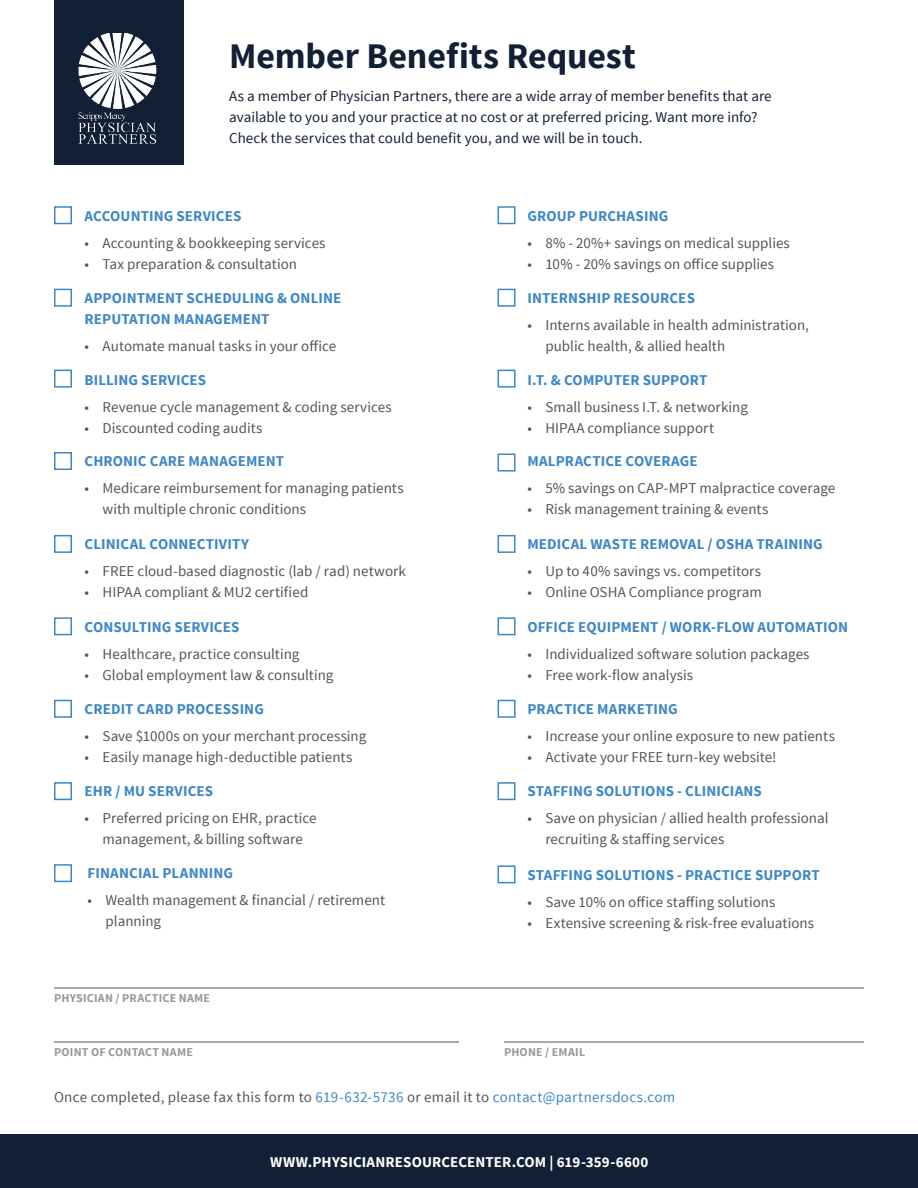
<style>
.page{position:relative;width:918px;height:1188px;background:#fff}
.page>*{position:absolute;margin:0;border:0;box-sizing:border-box;transform-origin:0 0}
.t1{font:700 36px "Source Sans Pro";letter-spacing:-.005em;color:#122035}
.t2{font:15px/21px "Source Sans Pro";color:#545556}
.t3{font:700 15px/21px "Source Sans Pro";letter-spacing:.005em;color:#3e87c7}
.t4{font:15px/21px "Source Sans Pro";letter-spacing:.005em;color:#122035}
.t5{font:15px "Source Sans Pro";letter-spacing:.02em;color:#545556}
.t6{font:700 15px "Source Sans Pro";letter-spacing:.005em;color:#fff}
.t7{font:700 12px "Source Sans Pro";letter-spacing:.015em;color:#545556}
.s1{color:#3e87c7}
</style>
<div class="page">
<div style="left:0;top:1134px;width:918px;height:54px;background:#122035"></div>
<div style="left:54px;top:0;width:130px;height:164px;background:#122035"></div>
<img style="left:78px;top:33px;width:79px;height:111px">
<hr style="left:54px;top:988px;width:810px;height:1px;background:#545556">
<hr style="left:54px;top:1042px;width:405px;height:1px;background:#545556">
<hr style="left:504px;top:1042px;width:360px;height:1px;background:#545556">
<div style="left:498px;top:206px;width:18px;height:18px;border:2px solid #3e87c7"></div>
<div style="left:54px;top:206px;width:18px;height:18px;border:2px solid #3e87c7"></div>
<div style="left:498px;top:535px;width:18px;height:18px;border:2px solid #3e87c7"></div>
<div style="left:54px;top:535px;width:18px;height:18px;border:2px solid #3e87c7"></div>
<div style="left:498px;top:370px;width:18px;height:18px;border:2px solid #3e87c7"></div>
<div style="left:54px;top:370px;width:18px;height:18px;border:2px solid #3e87c7"></div>
<div style="left:498px;top:700px;width:18px;height:18px;border:2px solid #3e87c7"></div>
<div style="left:54px;top:700px;width:18px;height:18px;border:2px solid #3e87c7"></div>
<div style="left:498px;top:289px;width:18px;height:18px;border:2px solid #3e87c7"></div>
<div style="left:54px;top:289px;width:18px;height:18px;border:2px solid #3e87c7"></div>
<div style="left:498px;top:617px;width:18px;height:18px;border:2px solid #3e87c7"></div>
<div style="left:54px;top:617px;width:18px;height:18px;border:2px solid #3e87c7"></div>
<div style="left:498px;top:454px;width:18px;height:18px;border:2px solid #3e87c7"></div>
<div style="left:54px;top:452px;width:18px;height:18px;border:2px solid #3e87c7"></div>
<div style="left:498px;top:782px;width:18px;height:18px;border:2px solid #3e87c7"></div>
<div style="left:54px;top:782px;width:18px;height:18px;border:2px solid #3e87c7"></div>
<div style="left:54px;top:864px;width:18px;height:18px;border:2px solid #3e87c7"></div>
<div style="left:498px;top:865px;width:18px;height:18px;border:2px solid #3e87c7"></div>
<p class="t1" style="left:229px;top:33px;width:408px">Member Benefits Request</p>
<p class="t4" style="left:229px;top:86px;width:544px">As a member of Physician Partners, there are a wide array of member benefits that are available to you and your practice at no cost or at preferred pricing. Want more info?<br>Check the services that could benefit you, and we will be in touch.</p>
<p class="t3" style="left:85px;top:206px;width:158px">ACCOUNTING SERVICES</p>
<p class="t2" style="left:85px;top:233px;width:242px">• Accounting &amp; bookkeeping services</p>
<p class="t2" style="left:85px;top:254px;width:214px">• Tax preparation &amp; consultation</p>
<p class="t3" style="left:85px;top:288px;width:258px">APPOINTMENT SCHEDULING &amp; ONLINE<br>REPUTATION MANAGEMENT</p>
<p class="t2" style="left:85px;top:336px;width:253px">• Automate manual tasks in your office</p>
<p class="t3" style="left:85px;top:370px;width:123px">BILLING SERVICES</p>
<p class="t2" style="left:85px;top:396px;width:309px">• Revenue cycle management &amp; coding services</p>
<p class="t2" style="left:85px;top:417px;width:180px">• Discounted coding audits</p>
<p class="t3" style="left:85px;top:451px;width:201px">CHRONIC CARE MANAGEMENT</p>
<p class="t2" style="left:103px;top:478px;width:303px;text-indent:-18px">• Medicare reimbursement for managing patients with multiple chronic conditions</p>
<p class="t3" style="left:85px;top:534px;width:166px">CLINICAL CONNECTIVITY</p>
<p class="t2" style="left:85px;top:561px;width:323px">• FREE cloud-based diagnostic (lab / rad) network</p>
<p class="t2" style="left:85px;top:582px;width:225px">• HIPAA compliant &amp; MU2 certified</p>
<p class="t3" style="left:85px;top:617px;width:156px">CONSULTING SERVICES</p>
<p class="t2" style="left:85px;top:644px;width:216px">• Healthcare, practice consulting</p>
<p class="t2" style="left:85px;top:665px;width:250px">• Global employment law &amp; consulting</p>
<p class="t3" style="left:85px;top:699px;width:181px">CREDIT CARD PROCESSING</p>
<p class="t2" style="left:85px;top:725px;width:283px">• Save $1000s on your merchant processing</p>
<p class="t2" style="left:85px;top:746px;width:269px">• Easily manage high-deductible patients</p>
<p class="t3" style="left:85px;top:782px;width:130px">EHR / MU SERVICES</p>
<p class="t2" style="left:85px;top:808px;width:234px;text-align:center">• Preferred pricing on EHR, practice management, &amp; billing software</p>
<p class="t3" style="left:88px;top:863px;width:147px">FINANCIAL PLANNING</p>
<p class="t2" style="left:106px;top:890px;width:281px;text-indent:-18px">• Wealth management &amp; financial / retirement planning</p>
<p class="t7" style="left:54px;top:990px;width:158px">PHYSICIAN / PRACTICE NAME</p>
<p class="t3" style="left:527px;top:206px;width:142px">GROUP PURCHASING</p>
<p class="t2" style="left:527px;top:233px;width:264px">• 8% - 20%+ savings on medical supplies</p>
<p class="t2" style="left:527px;top:254px;width:248px">• 10% - 20% savings on office supplies</p>
<p class="t3" style="left:527px;top:288px;width:169px">INTERNSHIP RESOURCES</p>
<p class="t2" style="left:545px;top:315px;width:265px;text-indent:-18px">• Interns available in health administration, public health, &amp; allied health</p>
<p class="t3" style="left:527px;top:370px;width:182px">I.T. &amp; COMPUTER SUPPORT</p>
<p class="t2" style="left:527px;top:396px;width:222px">• Small business I.T. &amp; networking</p>
<p class="t2" style="left:527px;top:417px;width:188px">• HIPAA compliance support</p>
<p class="t3" style="left:527px;top:451px;width:172px">MALPRACTICE COVERAGE</p>
<p class="t2" style="left:527px;top:478px;width:309px">• 5% savings on CAP-MPT malpractice coverage</p>
<p class="t2" style="left:527px;top:499px;width:242px">• Risk management training &amp; events</p>
<p class="t3" style="left:527px;top:534px;width:297px">MEDICAL WASTE REMOVAL / OSHA TRAINING</p>
<p class="t2" style="left:527px;top:561px;width:235px">• Up to 40% savings vs. competitors</p>
<p class="t2" style="left:527px;top:582px;width:236px">• Online OSHA Compliance program</p>
<p class="t3" style="left:527px;top:617px;width:322px">OFFICE EQUIPMENT / WORK-FLOW AUTOMATION</p>
<p class="t2" style="left:527px;top:644px;width:284px">• Individualized software solution packages</p>
<p class="t2" style="left:527px;top:665px;width:167px">• Free work-flow analysis</p>
<p class="t3" style="left:527px;top:699px;width:152px">PRACTICE MARKETING</p>
<p class="t2" style="left:527px;top:725px;width:309px">• Increase your online exposure to new patients</p>
<p class="t2" style="left:527px;top:746px;width:251px">• Activate your FREE turn-key website!</p>
<p class="t3" style="left:527px;top:782px;width:236px">STAFFING SOLUTIONS - CLINICIANS</p>
<p class="t2" style="left:545px;top:808px;width:285px;text-indent:-18px">• Save on physician / allied health professional recruiting &amp; staffing services</p>
<p class="t3" style="left:527px;top:865px;width:294px">STAFFING SOLUTIONS - PRACTICE SUPPORT</p>
<p class="t2" style="left:527px;top:891px;width:250px">• Save 10% on office staffing solutions</p>
<p class="t2" style="left:527px;top:912px;width:288px">• Extensive screening &amp; risk-free evaluations</p>
<p class="t7" style="left:54px;top:1044px;width:141px">POINT OF CONTACT NAME</p>
<p class="t7" style="left:504px;top:1044px;width:83px">PHONE / EMAIL</p>
<p class="t5" style="left:54px;top:1088px;width:623px">Once completed, please fax this form to <span class="s1">619-632-5736</span> or email it to <span class="s1">contact@partnersdocs.com</span></p>
<p class="t6" style="left:270px;top:1152px;width:380px">WWW.PHYSICIANRESOURCECENTER.COM | 619-359-6600</p>
</div>
